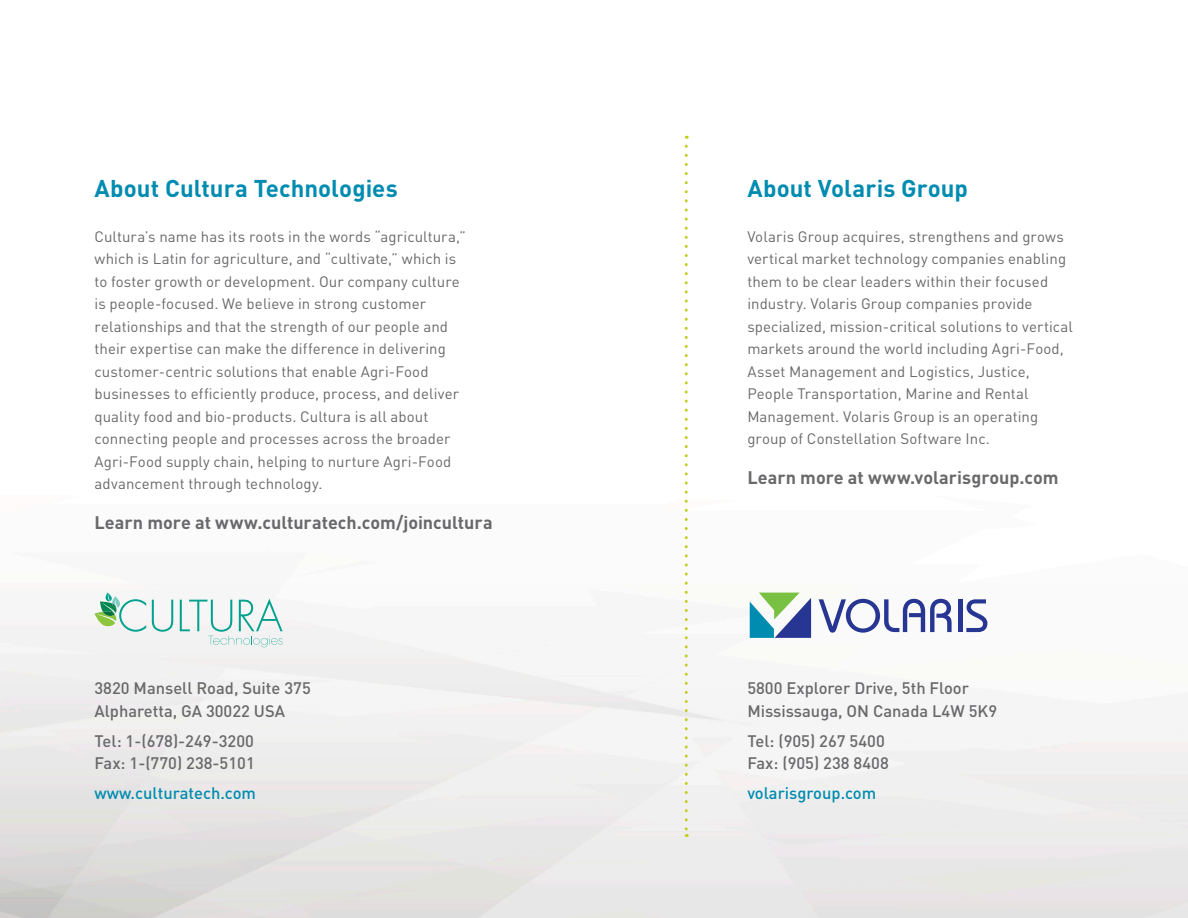
<style>
.page{position:relative;width:1188px;height:918px;background:#fff}
.page>*{position:absolute;margin:0;border:0;box-sizing:border-box;transform-origin:0 0}
.Body_text_grey{font:700 24px "DIN Pro";color:#008bb0}
.Body_text_grey-2{font:700 18px "DIN Pro";color:#69696c}
.Body_text_grey-3{font:500 16.5px/22.5px "DIN Pro";color:#69696c}
.Body_text_grey-4{font:500 16.5px "DIN Pro";color:#008bb0}
.Body_text_grey-5{font:15px/22.5px "DIN Pro";letter-spacing:.005em;color:#69696c}
</style>
<div class="page">
<img style="left:0;top:135px;width:1188px;height:783px">
<svg style="left:750px;top:593px;width:61px;height:45px"></svg>
<svg style="left:819px;top:599px;width:133px;height:34px"></svg>
<hr style="left:958px;top:599px;width:4px;height:33px;background:#263692">
<svg style="left:966px;top:599px;width:21px;height:33px"></svg>
<svg style="left:685px;top:146px;width:3px;height:691px"></svg>
<svg style="left:152px;top:600px;width:21px;height:32px"></svg>
<svg style="left:180px;top:599px;width:103px;height:48px"></svg>
<svg style="left:94px;top:593px;width:52px;height:39px"></svg>
<p class="Body_text_grey" style="left:94px;top:172px;width:305px">About Cultura Technologies</p>
<p class="Body_text_grey" style="left:747px;top:172px;width:222px">About Volaris Group</p>
<p class="Body_text_grey-5" style="left:94px;top:225px;width:373px">Cultura’s name has its roots in the words “agricultura,” which is Latin for agriculture, and “cultivate,” which is to foster growth or development. Our company culture is people-focused. We believe in strong customer relationships and that the strength of our people and their expertise can make the difference in delivering customer-centric solutions that enable Agri-Food businesses to efficiently produce, process, and deliver quality food and bio-products. Cultura is all about connecting people and processes across the broader Agri-Food supply chain, helping to nurture Agri-Food advancement through technology.</p>
<p class="Body_text_grey-5" style="left:747px;top:225px;width:327px">Volaris Group acquires, strengthens and grows vertical market technology companies enabling them to be clear leaders within their focused industry. Volaris Group companies provide specialized, mission-critical solutions to vertical markets around the world including Agri-Food, Asset Management and Logistics, Justice, People Transportation, Marine and Rental Management. Volaris Group is an operating group of Constellation Software Inc.</p>
<p class="Body_text_grey-2" style="left:747px;top:465px;width:313px">Learn more at www.volarisgroup.com</p>
<p class="Body_text_grey-2" style="left:94px;top:510px;width:400px">Learn more at www.culturatech.com/joincultura</p>
<p class="Body_text_grey-3" style="left:94px;top:676px;width:218px">3820 Mansell Road, Suite 375<br>Alpharetta, GA 30022 USA</p>
<p class="Body_text_grey-3" style="left:94px;top:729px;width:162px">Tel: 1-(678)-249-3200<br>Fax: 1-(770) 238-5101</p>
<p class="Body_text_grey-4" style="left:94px;top:782px;width:163px">www.culturatech.com</p>
<p class="Body_text_grey-3" style="left:747px;top:676px;width:251px">5800 Explorer Drive, 5th Floor<br>Mississauga, ON Canada L4W 5K9</p>
<p class="Body_text_grey-3" style="left:747px;top:729px;width:143px">Tel: (905) 267 5400<br>Fax: (905) 238 8408</p>
<p class="Body_text_grey-4" style="left:747px;top:782px;width:130px">volarisgroup.com</p>
</div>
